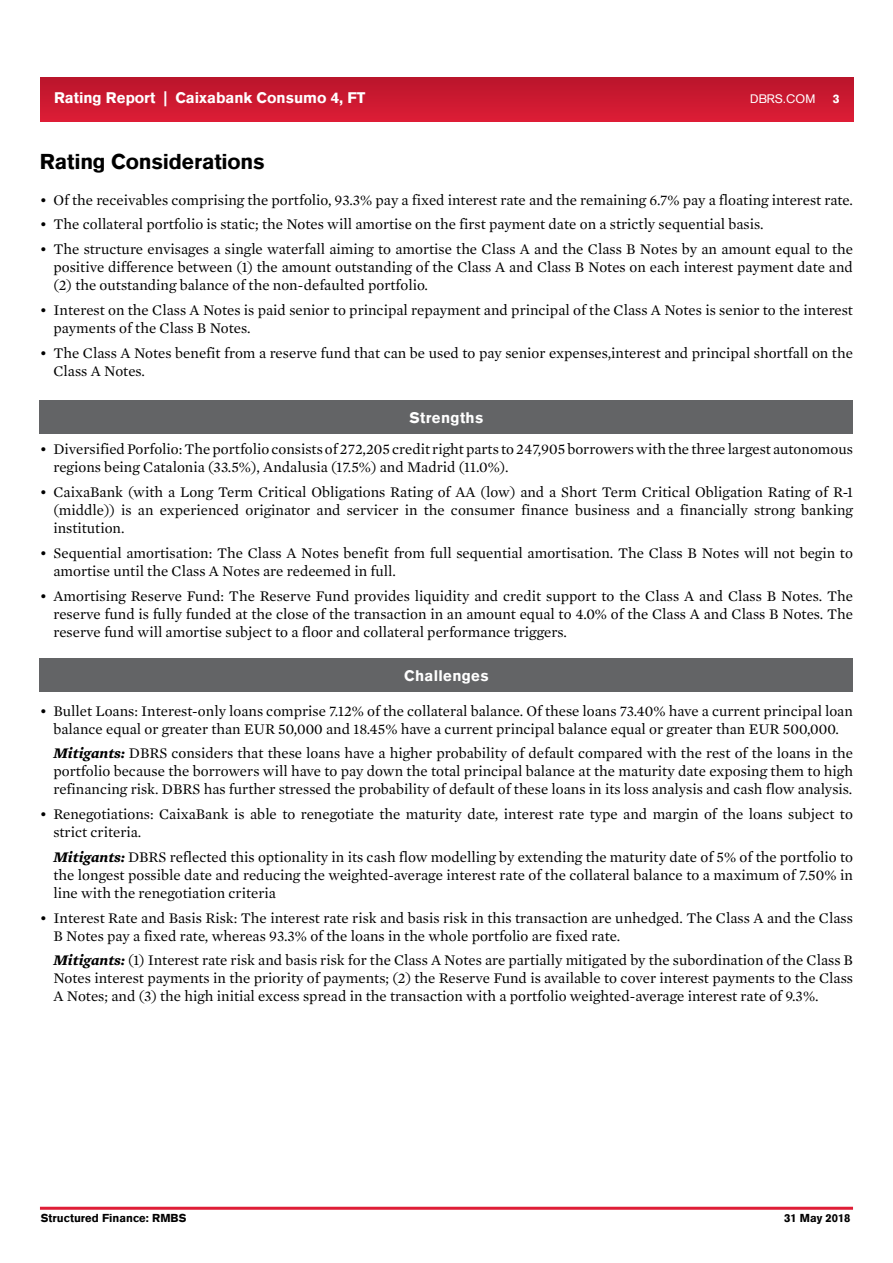
<style>
.page{position:relative;width:893px;height:1263px;background:#fff}
.page>*{position:absolute;margin:0;border:0;box-sizing:border-box;transform-origin:0 0}
.t1{font:900 21px "Akzidenz Grotesk";letter-spacing:-.01em;color:#000}
.t2{font:15px/18px "Mercury Text G1";color:#000;text-align:justify}
.t3{font:900 15px "Akzidenz Grotesk";color:#fff}
.t4{font:900 15px "Akzidenz Grotesk";letter-spacing:.02em;color:#fff}
.t5{font:12px "Akzidenz Grotesk";color:#fff}
.t6{font:900 12px "Akzidenz Grotesk";color:#fff}
.t7{font:900 11.25px "Akzidenz Grotesk";color:#000}
.s1{font-weight:700;font-style:italic}
</style>
<div class="page">
<div style="left:40px;top:77px;width:813px;height:45px;background:linear-gradient(to bottom,#b9152b,#dd1d36)"></div>
<hr style="left:40px;top:1207px;width:813px;height:3px;background:#df1d36">
<div style="left:40px;top:400px;width:813px;height:33px;background:#636466"></div>
<div style="left:40px;top:658px;width:813px;height:33px;background:#636466"></div>
<p class="t3" style="left:54px;top:88px;width:313px">Rating Report | Caixabank Consumo 4, FT</p>
<p class="t5" style="left:750px;top:91px;width:67px">DBRS.COM</p>
<p class="t6" style="left:833px;top:91px;width:8px">3</p>
<h1 class="t1" style="left:40px;top:147px;width:226px">Rating Considerations</h1>
<p class="t2" style="left:40px;top:191px;width:814px">• Of the receivables comprising the portfolio, 93.3% pay a fixed interest rate and the remaining 6.7% pay a floating interest rate.</p>
<p class="t2" style="left:40px;top:215px;width:725px">• The collateral portfolio is static; the Notes will amortise on the first payment date on a strictly sequential basis.</p>
<p class="t2" style="left:53px;top:240px;width:801px;text-indent:-14px">• The structure envisages a single waterfall aiming to amortise the Class A and the Class B Notes by an amount equal to the positive difference between (1) the amount outstanding of the Class A and Class B Notes on each interest payment date and (2) the outstanding balance of the non-defaulted portfolio.</p>
<p class="t2" style="left:53px;top:301px;width:801px;text-indent:-14px">• Interest on the Class A Notes is paid senior to principal repayment and principal of the Class A Notes is senior to the interest payments of the Class B Notes.</p>
<p class="t2" style="left:53px;top:344px;width:801px;text-indent:-14px">• The Class A Notes benefit from a reserve fund that can be used to pay senior expenses,interest and principal shortfall on the<br>Class A Notes.</p>
<p class="t4" style="left:410px;top:407px;width:75px">Strengths</p>
<p class="t2" style="left:53px;top:440px;width:801px;text-indent:-14px">• Diversified Porfolio: The portfolio consists of 272,205 credit right parts to 247,905 borrowers with the three largest autonomous regions being Catalonia (33.5%), Andalusia (17.5%) and Madrid (11.0%).</p>
<p class="t2" style="left:53px;top:483px;width:801px;text-indent:-14px">• CaixaBank (with a Long Term Critical Obligations Rating of AA (low) and a Short Term Critical Obligation Rating of R-1 (middle)) is an experienced originator and servicer in the consumer finance business and a financially strong banking institution.</p>
<p class="t2" style="left:53px;top:544px;width:801px;text-indent:-14px">• Sequential amortisation: The Class A Notes benefit from full sequential amortisation. The Class B Notes will not begin to amortise until the Class A Notes are redeemed in full.</p>
<p class="t2" style="left:53px;top:587px;width:801px;text-indent:-14px">• Amortising Reserve Fund: The Reserve Fund provides liquidity and credit support to the Class A and Class B Notes. The reserve fund is fully funded at the close of the transaction in an amount equal to 4.0% of the Class A and Class B Notes. The reserve fund will amortise subject to a floor and collateral performance triggers.</p>
<p class="t4" style="left:404px;top:665px;width:86px">Challenges</p>
<p class="t2" style="left:40px;top:701px;width:814px;text-align:center">• Bullet Loans: Interest-only loans comprise 7.12% of the collateral balance. Of these loans 73.40% have a current principal loan balance equal or greater than EUR 50,000 and 18.45% have a current principal balance equal or greater than EUR 500,000.</p>
<p class="t2" style="left:53px;top:744px;width:801px"><span class="s1">Mitigants:</span> DBRS considers that these loans have a higher probability of default compared with the rest of the loans in the portfolio because the borrowers will have to pay down the total principal balance at the maturity date exposing them to high refinancing risk. DBRS has further stressed the probability of default of these loans in its loss analysis and cash flow analysis.</p>
<p class="t2" style="left:53px;top:805px;width:801px;text-indent:-14px">• Renegotiations: CaixaBank is able to renegotiate the maturity date, interest rate type and margin of the loans subject to strict criteria.</p>
<p class="t2" style="left:53px;top:848px;width:801px"><span class="s1">Mitigants:</span> DBRS reflected this optionality in its cash flow modelling by extending the maturity date of 5% of the portfolio to the longest possible date and reducing the weighted-average interest rate of the collateral balance to a maximum of 7.50% in line with the renegotiation criteria</p>
<p class="t2" style="left:53px;top:908px;width:801px;text-indent:-14px">• Interest Rate and Basis Risk: The interest rate risk and basis risk in this transaction are unhedged. The Class A and the Class<br>B Notes pay a fixed rate, whereas 93.3% of the loans in the whole portfolio are fixed rate.</p>
<p class="t2" style="left:53px;top:951px;width:801px"><span class="s1">Mitigants:</span> (1) Interest rate risk and basis risk for the Class A Notes are partially mitigated by the subordination of the Class B Notes interest payments in the priority of payments; (2) the Reserve Fund is available to cover interest payments to the Class A Notes; and (3) the high initial excess spread in the transaction with a portfolio weighted-average interest rate of 9.3%.</p>
<p class="t7" style="left:41px;top:1210px;width:147px">Structured Finance: RMBS</p>
<p class="t7" style="left:784px;top:1210px;width:68px">31 May 2018</p>
</div>
